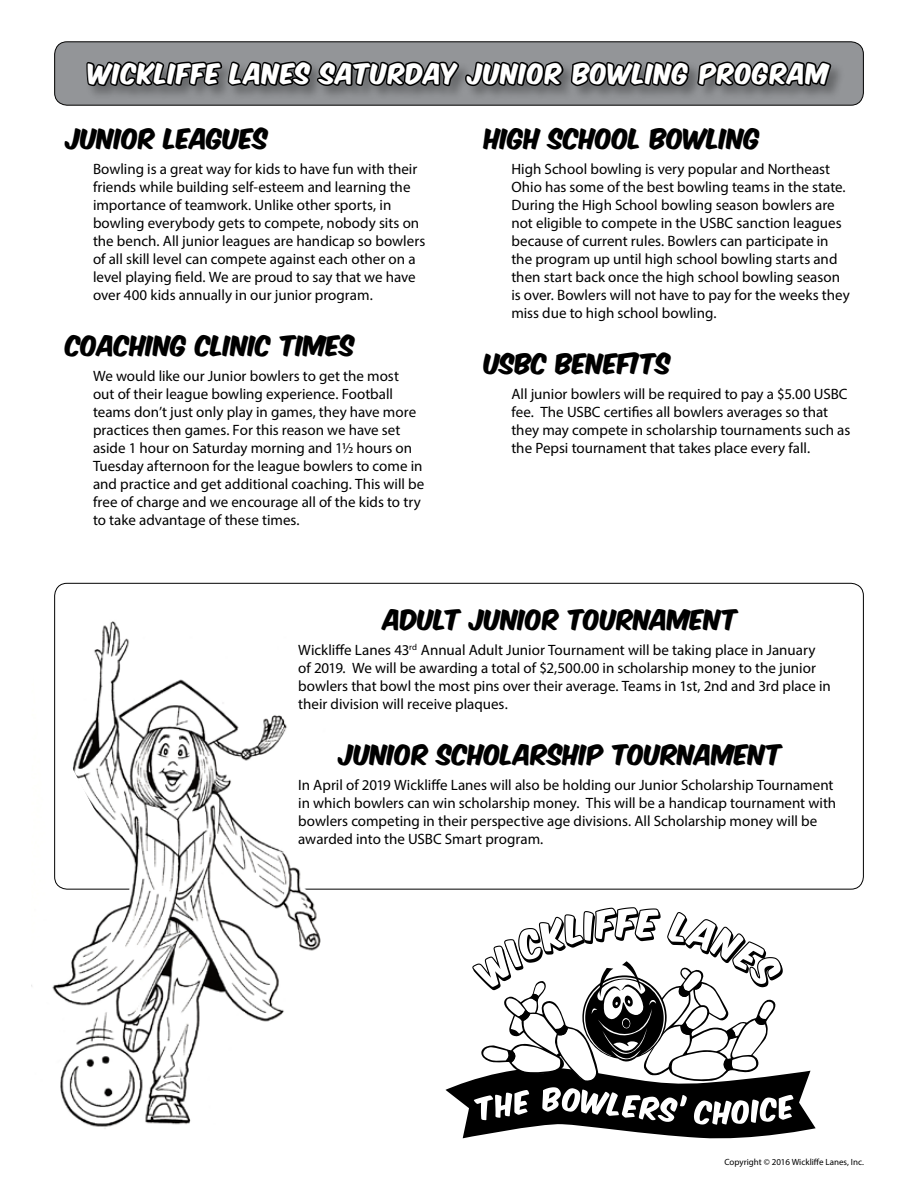
<style>
.page{position:relative;width:918px;height:1188px;background:#fff}
.page>*{position:absolute;margin:0;border:0;box-sizing:border-box;transform-origin:0 0}
.t1{font:24px "Komika Title Axis";letter-spacing:.005em;color:#000}
.t2{font:24px "Komika Title Axis";letter-spacing:.04em;color:#fff}
.t3{font:15px/18px "Myriad Pro";color:#000}
.t4{font:9px "Myriad Pro";color:#000}
</style>
<div class="page">
<div style="left:55px;top:42px;width:808px;height:63px;background:#939598;border-radius:13px"></div>
<svg style="left:85px;top:41px;width:749px;height:65px"></svg>
<img style="left:52px;top:608px;width:284px;height:521px">
<svg style="left:446px;top:888px;width:370px;height:251px"></svg>
<h1 class="t2" style="left:89px;top:62px;width:742px">WICKLIFFE LANES SATURDAY JUNIOR BOWLING PROGRAM</h1>
<h1 class="t1" style="left:66px;top:127px;width:204px">JUNIOR LEAGUES</h1>
<p class="t3" style="left:93px;top:160px;width:334px">Bowling is a great way for kids to have fun with their friends while building self-esteem and learning the importance of teamwork. Unlike other sports, in bowling everybody gets to compete, nobody sits on the bench. All junior leagues are handicap so bowlers of all skill level can compete against each other on a level playing field. We are proud to say that we have over 400 kids annually in our junior program.</p>
<h1 class="t1" style="left:66px;top:334px;width:290px">COACHING CLINIC TIMES</h1>
<p class="t3" style="left:93px;top:366px;width:333px">We would like our Junior bowlers to get the most<br>out of their league bowling experience. Football teams don’t just only play in games, they have more practices then games. For this reason we have set aside 1 hour on Saturday morning and 1½ hours on Tuesday afternoon for the league bowlers to come in and practice and get additional coaching. This will be free of charge and we encourage all of the kids to try to take advantage of these times.</p>
<h1 class="t1" style="left:484px;top:127px;width:278px">HIGH SCHOOL BOWLING</h1>
<p class="t3" style="left:511px;top:160px;width:340px">High School bowling is very popular and Northeast Ohio has some of the best bowling teams in the state.<br>During the High School bowling season bowlers are not eligible to compete in the USBC sanction leagues because of current rules. Bowlers can participate in the program up until high school bowling starts and then start back once the high school bowling season is over. Bowlers will not have to pay for the weeks they miss due to high school bowling.</p>
<h1 class="t1" style="left:484px;top:352px;width:188px">USBC BENEFITS</h1>
<p class="t3" style="left:511px;top:384px;width:340px">All junior bowlers will be required to pay a $5.00 USBC fee. The USBC certifies all bowlers averages so that they may compete in scholarship tournaments such as the Pepsi tournament that takes place every fall.</p>
<h1 class="t1" style="left:383px;top:608px;width:356px">ADULT JUNIOR TOURNAMENT</h1>
<p class="t3" style="left:298px;top:641px;width:534px">Wickliffe Lanes 43<sup>rd</sup> Annual Adult Junior Tournament will be taking place in January of 2019. We will be awarding a total of $2,500.00 in scholarship money to the junior bowlers that bowl the most pins over their average. Teams in 1st, 2nd and 3rd place in their division will receive plaques.</p>
<h1 class="t1" style="left:339px;top:743px;width:445px">JUNIOR SCHOLARSHIP TOURNAMENT</h1>
<p class="t3" style="left:298px;top:775px;width:540px">In April of 2019 Wickliffe Lanes will also be holding our Junior Scholarship Tournament in which bowlers can win scholarship money. This will be a handicap tournament with bowlers competing in their perspective age divisions. All Scholarship money will be awarded into the USBC Smart program.</p>
<p class="t4" style="left:724px;top:1156px;width:141px">Copyright © 2016 Wickliffe Lanes, Inc.</p>
</div>
